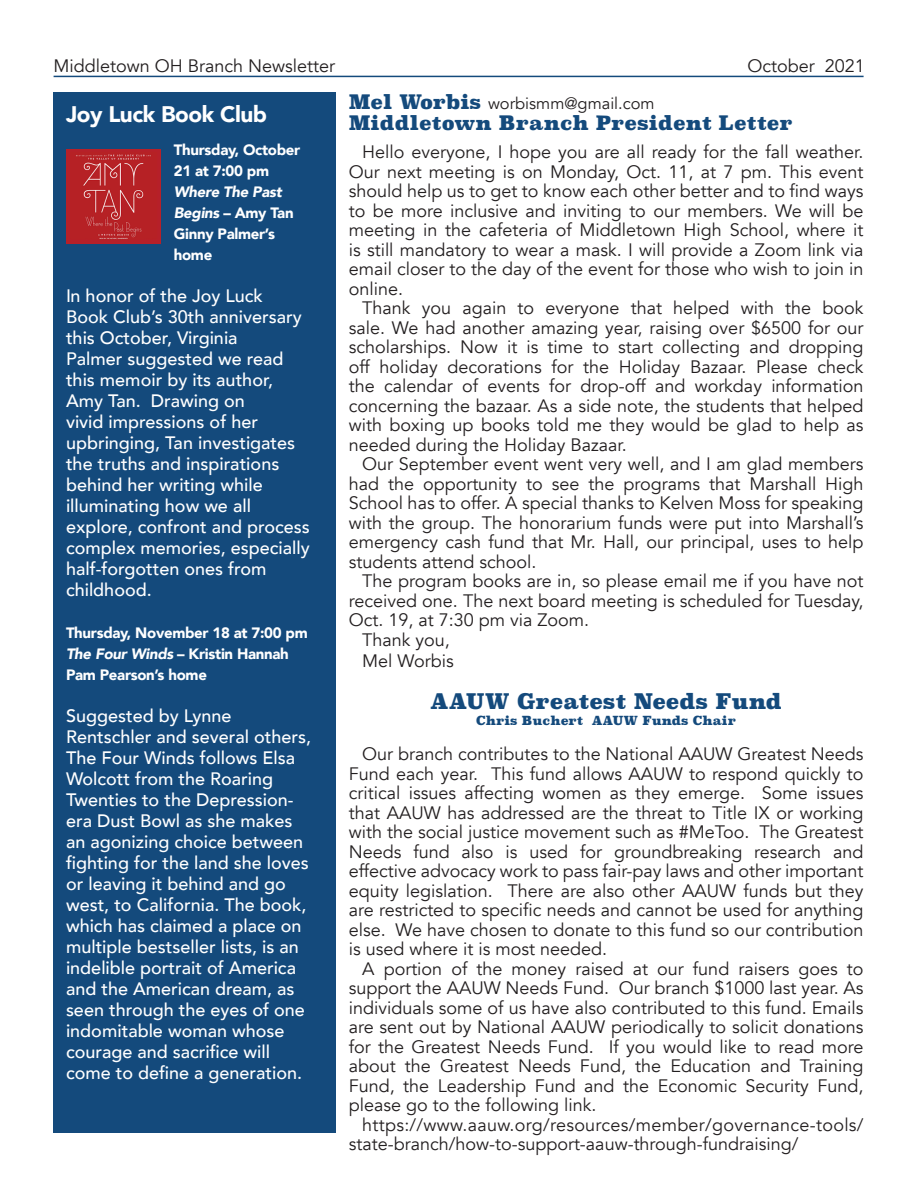
<style>
.page{position:relative;width:918px;height:1188px;background:#fff}
.page>*{position:absolute;margin:0;border:0;box-sizing:border-box;transform-origin:0 0}
.t1{font:900 22.5px "Avenir";letter-spacing:-.02em;color:#fff}
.t2{font:900 21px "Superclarendon";color:#144a7c}
.t3{font:900 19.5px "Superclarendon";color:#144a7c}
.Body{font:18px/19.5px "Avenir";color:#231f20;text-align:justify}
.t4{font:500 18px/21px "Avenir";color:#fff}
.t5{font:16.5px "Avenir";color:#231f20}
.t6{font:900 15px/21px "Avenir";letter-spacing:-.02em;color:#fff}
.t7{font:italic 900 15px/21px "Avenir";letter-spacing:-.02em;color:#fff}
.t8{font:900 12.3px "Superclarendon";color:#144a7c}
.s1{font-style:normal}
.s2{font-style:italic}
.s3{font-family:"Superclarendon";font-weight:900;font-size:19.5px;color:#144a7c}
</style>
<div class="page">
<div style="left:53px;top:92px;width:283px;height:1041px;background:#144a7c"></div>
<hr style="left:54px;top:76px;width:810px;height:1px;background:#144a7c">
<img style="left:66px;top:149px;width:94px;height:94px">
<p class="Body" style="left:54px;top:57px;width:283px">Middletown OH Branch Newsletter</p>
<p class="Body" style="left:747px;top:56px;width:119px">October 2021</p>
<p class="t1" style="left:66px;top:95px;width:203px">Joy Luck Book Club</p>
<p class="t6" style="left:174px;top:139px;width:128px">Thursday, October<br>21 at 7:00 pm</p>
<p class="t7" style="left:174px;top:181px;width:121px">Where The Past<br>Begins <span class="s1">– Amy Tan</span></p>
<p class="t6" style="left:174px;top:223px;width:103px">Ginny Palmer’s home</p>
<p class="t4" style="left:66px;top:284px;width:245px">In honor of the Joy Luck<br>Book Club’s 30th anniversary this October, Virginia<br>Palmer suggested we read this memoir by its author,<br>Amy Tan. Drawing on<br>vivid impressions of her upbringing, Tan investigates the truths and inspirations behind her writing while illuminating how we all explore, confront and process complex memories, especially half-forgotten ones from childhood.</p>
<p class="t6" style="left:66px;top:622px;width:243px">Thursday, November 18 at 7:00 pm</p>
<p class="t6" style="left:66px;top:643px;width:224px"><span class="s2">The Four Winds</span> – Kristin Hannah</p>
<p class="t6" style="left:66px;top:664px;width:142px">Pam Pearson’s home</p>
<p class="t4" style="left:66px;top:704px;width:247px">Suggested by Lynne<br>Rentschler and several others,<br>The Four Winds follows Elsa<br>Wolcott from the Roaring<br>Twenties to the Depression&shy;era Dust Bowl as she makes an agonizing choice between fighting for the land she loves or leaving it behind and go west, to California. The book, which has claimed a place on multiple bestseller lists, is an indelible portrait of America and the American dream, as seen through the eyes of one indomitable woman whose courage and sacrifice will come to define a generation.</p>
<p class="t5" style="left:349px;top:93px;width:307px"><span class="s3">Mel Worbis</span> worbismm@gmail.com</p>
<p class="t3" style="left:349px;top:110px;width:445px">Middletown Branch President Letter</p>
<p class="Body" style="left:349px;top:143px;width:516px;text-indent:14px">Hello everyone, I hope you are all ready for the fall weather.<br>Our next meeting is on Monday, Oct. 11, at 7 pm. This event should help us to get to know each other better and to find ways to be more inclusive and inviting to our members. We will be meeting in the cafeteria of Middletown High School, where it is still mandatory to wear a mask. I will provide a Zoom link via email closer to the day of the event for those who wish to join in online.</p>
<p class="Body" style="left:349px;top:299px;width:516px;text-indent:14px">Thank you again to everyone that helped with the book sale. We had another amazing year, raising over $6500 for our scholarships. Now it is time to start collecting and dropping off holiday decorations for the Holiday Bazaar. Please check the calendar of events for drop-off and workday information concerning the bazaar. As a side note, the students that helped with boxing up books told me they would be glad to help as needed during the Holiday Bazaar.</p>
<p class="Body" style="left:349px;top:455px;width:516px;text-indent:14px">Our September event went very well, and I am glad members had the opportunity to see the programs that Marshall High School has to offer. A special thanks to Kelven Moss for speaking with the group. The honorarium funds were put into Marshall’s emergency cash fund that Mr. Hall, our principal, uses to help students attend school.</p>
<p class="Body" style="left:349px;top:572px;width:516px;text-indent:14px">The program books are in, so please email me if you have not received one. The next board meeting is scheduled for Tuesday, Oct. 19, at 7:30 pm via Zoom.</p>
<p class="Body" style="left:362px;top:630px;width:89px">Thank you,</p>
<p class="Body" style="left:362px;top:651px;width:93px">Mel Worbis</p>
<p class="t2" style="left:430px;top:687px;width:353px">AAUW Greatest Needs Fund</p>
<p class="t8" style="left:476px;top:712px;width:261px">Chris Buchert AAUW Funds Chair</p>
<p class="Body" style="left:349px;top:745px;width:516px;text-indent:14px">Our branch contributes to the National AAUW Greatest Needs Fund each year. This fund allows AAUW to respond quickly to critical issues affecting women as they emerge. Some issues that AAUW has addressed are the threat to Title IX or working with the social justice movement such as #MeToo. The Greatest Needs fund also is used for groundbreaking research and effective advocacy work to pass fair-pay laws and other important equity legislation. There are also other AAUW funds but they are restricted to specific needs and cannot be used for anything else. We have chosen to donate to this fund so our contribution is used where it is most needed.</p>
<p class="Body" style="left:349px;top:959px;width:516px;text-indent:14px">A portion of the money raised at our fund raisers goes to support the AAUW Needs Fund. Our branch $1000 last year. As individuals some of us have also contributed to this fund. Emails are sent out by National AAUW periodically to solicit donations for the Greatest Needs Fund. If you would like to read more about the Greatest Needs Fund, the Education and Training Fund, the Leadership Fund and the Economic Security Fund, please go to the following link.</p>
<p class="Body" style="left:349px;top:1115px;width:516px;text-indent:14px">https://www.aauw.org/resources/member/governance-tools/ state-branch/how-to-support-aauw-through-fundraising/</p>
</div>
